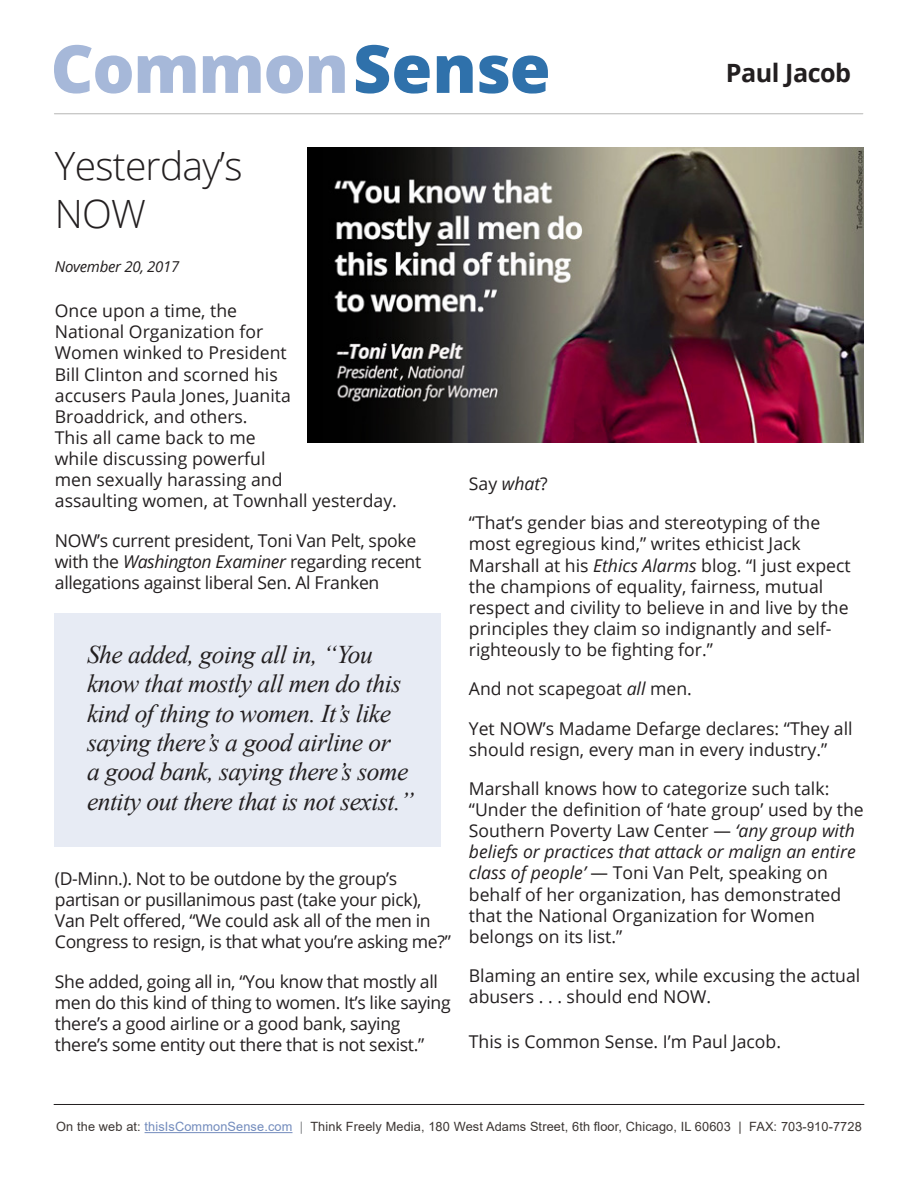
<style>
.page{position:relative;width:918px;height:1188px;background:#fff}
.page>*{position:absolute;margin:0;border:0;box-sizing:border-box;transform-origin:0 0}
.t1{font:800 66.45px "Open Sans";letter-spacing:-.02em;color:#a6b8d9}
.t2{font:300 39px/47.4px "Open Sans";letter-spacing:-.02em;color:#231f20}
.t3{font:italic 25.5px/29.4px "Times New Roman";letter-spacing:-.02em;color:#231f20}
.t4{font:700 25.2px "Open Sans";letter-spacing:-.02em;color:#231f20}
.t5{font:17.7px/21.1px "Open Sans";color:#231f20}
.t6{font:17.7px/21.1px "Open Sans";letter-spacing:-.02em;color:#231f20}
.t7{font:italic 15px "Open Sans";letter-spacing:-.02em;color:#231f20}
.t8{font:12.75px "Arial";letter-spacing:.01em;color:#3b3532}
.s1{color:#2f71ab}
.s2{font-style:italic}
.s3{color:#738cbd}
.s4{color:#808285}
</style>
<div class="page">
<hr style="left:145px;top:1132px;width:148px;height:1px;background:#738cbd">
<img style="left:308px;top:147px;width:555px;height:295px">
<hr style="left:54px;top:1104px;width:810px;height:1px;background:#231f20">
<hr style="left:54px;top:114px;width:809px;height:1px;background:#b6b6b4">
<div style="left:54px;top:614px;width:387px;height:234px;background:#e7ebf4"></div>
<p class="t1" style="left:51px;top:18px;width:502px">Common<span class="s1">Sense</span></p>
<p class="t4" style="left:726px;top:55px;width:127px">Paul Jacob</p>
<p class="t2" style="left:55px;top:142px;width:189px">Yesterday’s<br>NOW</p>
<p class="t7" style="left:55px;top:256px;width:126px">November 20, 2017</p>
<p class="t5" style="left:55px;top:300px;width:344px">Once upon a time, the<br>National Organization for<br>Women winked to President<br>Bill Clinton and scorned his<br>accusers Paula Jones, Juanita<br>Broaddrick, and others.<br>This all came back to me<br>while discussing powerful<br>men sexually harassing and<br>assaulting women, at Townhall yesterday.</p>
<p class="t6" style="left:55px;top:529px;width:368px">NOW’s current president, Toni Van Pelt, spoke with the <span class="s2">Washington Examiner</span> regarding recent allegations against liberal Sen. Al Franken</p>
<p class="t3" style="left:87px;top:639px;width:329px">She added, going all in, “You know that mostly all men do this kind of thing to women. It’s like saying there’s a good airline or<br>a good bank, saying there’s some entity out there that is not sexist.”</p>
<p class="t6" style="left:55px;top:868px;width:398px">(D-Minn.). Not to be outdone by the group’s partisan or pusillanimous past (take your pick), Van Pelt offered, “We could ask all of the men in Congress to resign, is that what you’re asking me?”</p>
<p class="t6" style="left:55px;top:970px;width:397px">She added, going all in, “You know that mostly all men do this kind of thing to women. It’s like saying there’s a good airline or a good bank, saying there’s some entity out there that is not sexist.”</p>
<p class="t5" style="left:469px;top:473px;width:80px">Say <span class="s2">what</span>?</p>
<p class="t5" style="left:469px;top:512px;width:383px">“That’s gender bias and stereotyping of the most egregious kind,” writes ethicist Jack Marshall at his <span class="s2">Ethics Alarms</span> blog. “I just expect the champions of equality, fairness, mutual respect and civility to believe in and live by the principles they claim so indignantly and self&shy;righteously to be fighting for.”</p>
<p class="t5" style="left:469px;top:678px;width:225px">And not scapegoat <span class="s2">all</span> men.</p>
<p class="t5" style="left:469px;top:717px;width:385px">Yet NOW’s Madame Defarge declares: “They all should resign, every man in every industry.”</p>
<p class="t5" style="left:469px;top:777px;width:396px">Marshall knows how to categorize such talk: “Under the definition of ‘hate group’ used by the Southern Poverty Law Center — <span class="s2">‘any group with beliefs or practices that attack or malign an entire class of people’</span> — Toni Van Pelt, speaking on behalf of her organization, has demonstrated that the National Organization for Women belongs on its list.”</p>
<p class="t5" style="left:469px;top:965px;width:393px">Blaming an entire sex, while excusing the actual abusers . . . should end NOW.</p>
<p class="t5" style="left:469px;top:1031px;width:314px">This is Common Sense. I’m Paul Jacob.</p>
<p class="t8" style="left:56px;top:1118px;width:807px">On the web at: <span class="s3">thisIsCommonSense.com</span> <span class="s4">|</span> Think Freely Media, 180 West Adams Street, 6th floor, Chicago, IL 60603 | FAX: 703-910-7728</p>
</div>
